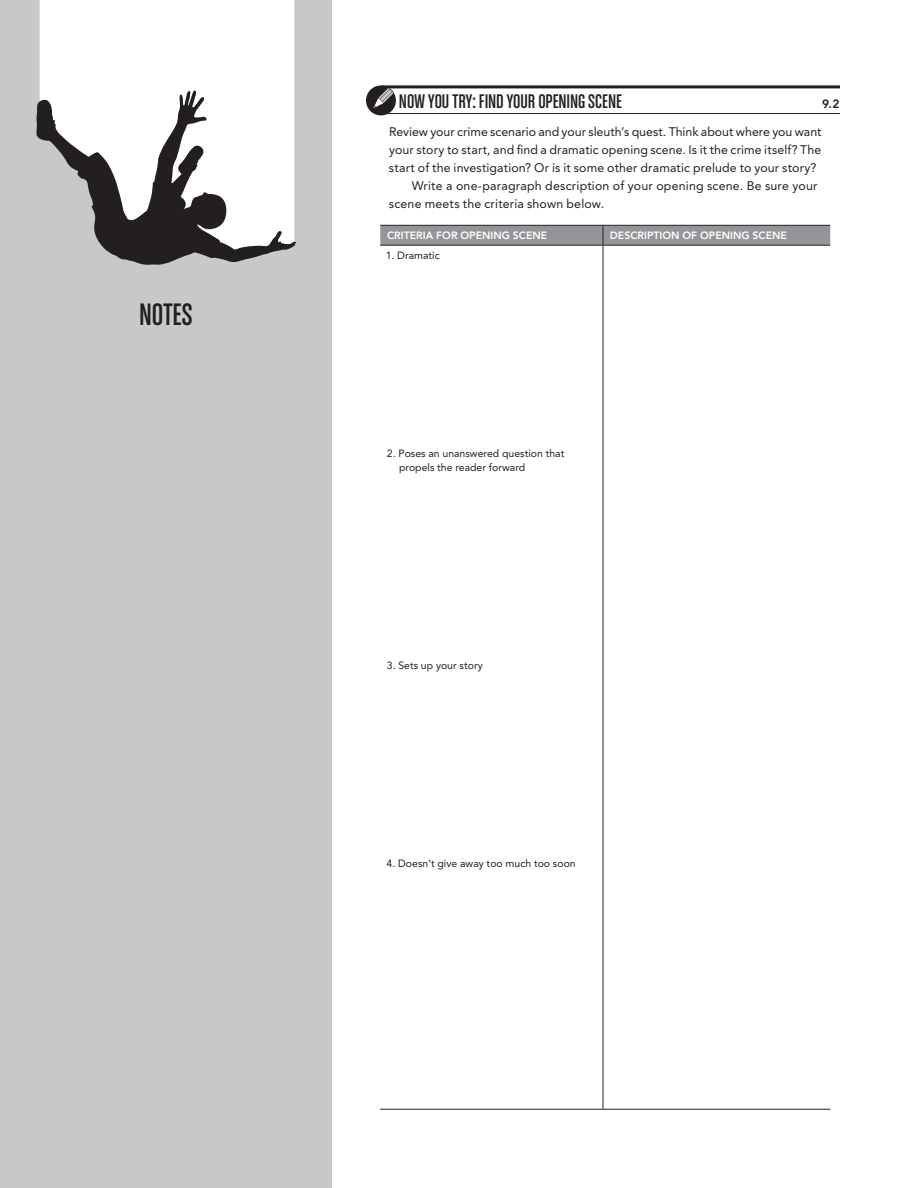
<style>
.page{position:relative;width:918px;height:1188px;background:#fff}
.page>*{position:absolute;margin:0;border:0;box-sizing:border-box;transform-origin:0 0}
.t1{font:33px "Chalet Comprime Cologne Sixty";color:#231f20}
.p-boxed-h1{font:21px "Chalet Comprime Cologne Sixty";color:#231f20}
.SB_BOD1_sp{font:12.3px/18px "Avenir LT Std";letter-spacing:.01em;color:#231f20;text-align:justify}
.p-boxed1-indent-fl{font:12.3px/18px "Avenir LT Std";letter-spacing:.015em;color:#231f20}
.p-boxed-h1-2{font:800 12px "Avenir LT Std";color:#231f20}
.p-tab{font:10.5px/13.5px "Avenir LT Std";color:#231f20}
.p-tab-h1{font:800 10.5px "Avenir LT Std";color:#fff}
</style>
<div class="page">
<div style="left:0;top:0;width:332px;height:1188px;background:#c7c8ca"></div>
<div style="left:40px;top:0;width:254px;height:90px;background:#fff"></div>
<svg style="left:36px;top:90px;width:260px;height:175px;fill:#fff"></svg>
<hr style="left:381px;top:85px;width:459px;height:3px;background:#231f20">
<hr style="left:381px;top:113px;width:459px;height:1px;background:#231f20">
<svg style="left:366px;top:85px;width:33px;height:31px"></svg>
<svg style="left:380px;top:225px;width:450px;height:20px;background:#8f9093"></svg>
<hr style="left:603px;top:225px;width:227px;height:1px;background:#231f20">
<hr style="left:380px;top:245px;width:223px;height:1px;background:#231f20">
<hr style="left:380px;top:1109px;width:223px;height:1px;background:#231f20">
<hr style="left:603px;top:246px;width:1px;height:863px;background:#231f20">
<hr style="left:603px;top:245px;width:227px;height:1px;background:#231f20">
<hr style="left:603px;top:1109px;width:227px;height:1px;background:#231f20">
<h1 class="t1" style="left:139px;top:297px;width:55px">NOTES</h1>
<p class="p-boxed-h1" style="left:399px;top:90px;width:224px">NOW YOU TRY: FIND YOUR OPENING SCENE</p>
<p class="p-boxed-h1-2" style="left:822px;top:97px;width:19px">9.2</p>
<p class="SB_BOD1_sp" style="left:389px;top:123px;width:434px">Review your crime scenario and your sleuth’s quest. Think about where you want your story to start, and find a dramatic opening scene. Is it the crime itself? The start of the investigation? Or is it some other dramatic prelude to your story?</p>
<p class="p-boxed1-indent-fl" style="left:389px;top:177px;width:430px;text-indent:23px">Write a one-paragraph description of your opening scene. Be sure your scene meets the criteria shown below.</p>
<p class="p-tab-h1" style="left:387px;top:229px;width:162px">CRITERIA FOR OPENING SCENE</p>
<p class="p-tab-h1" style="left:610px;top:229px;width:179px">DESCRIPTION OF OPENING SCENE</p>
<p class="p-tab" style="left:386px;top:249px;width:56px">1. Dramatic</p>
<p class="p-tab" style="left:399px;top:447px;width:167px;text-indent:-12px">2. Poses an unanswered question that propels the reader forward</p>
<p class="p-tab" style="left:387px;top:658px;width:97px">3. Sets up your story</p>
<p class="p-tab" style="left:387px;top:856px;width:191px">4. Doesn’t give away too much too soon</p>
</div>
